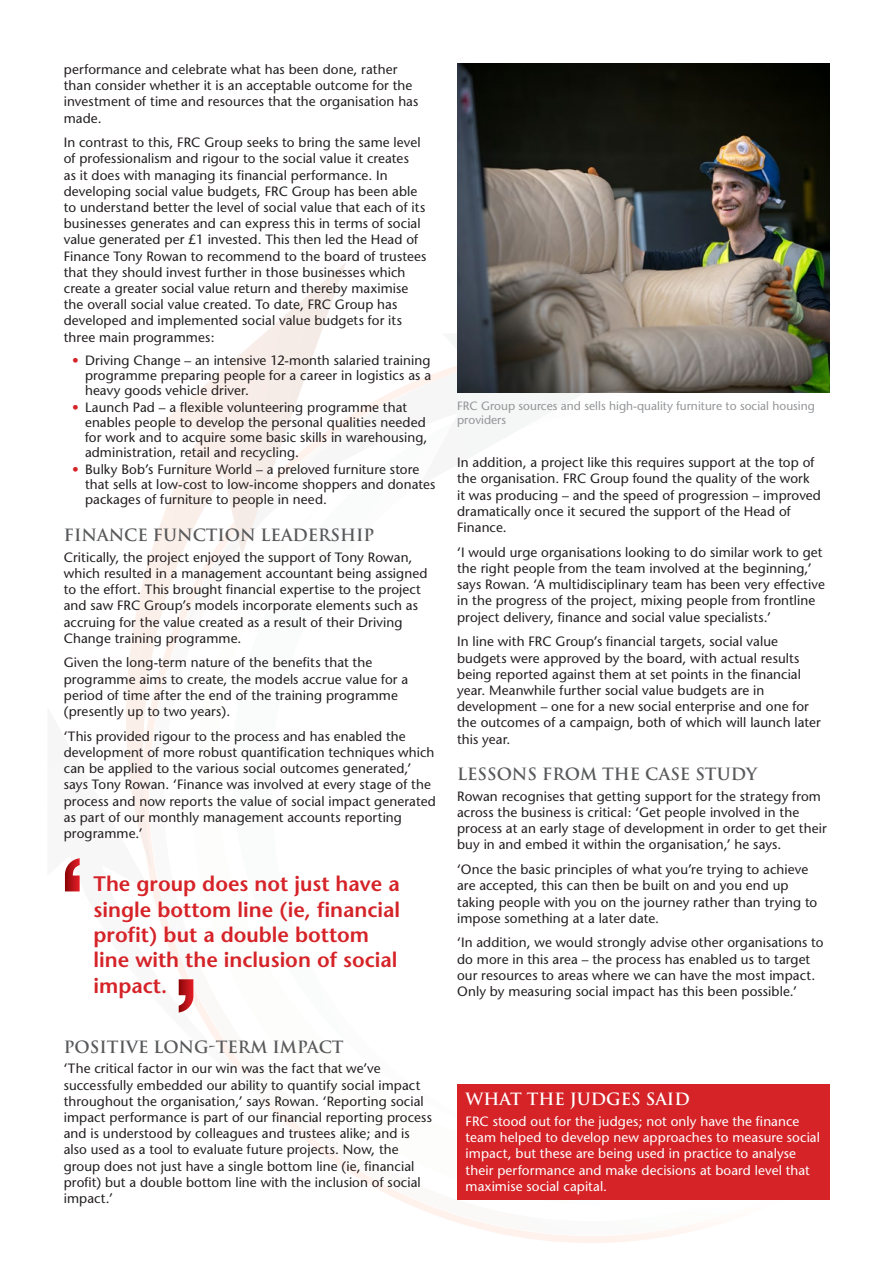
<style>
.page{position:relative;width:893px;height:1263px;background:#fff}
.page>*{position:absolute;margin:0;border:0;box-sizing:border-box;transform-origin:0 0}
.t1{font:600 21px/25.5px "Stone Sans";color:#d52328}
.t2{font:700 16.5px "Trajan";color:#58595b}
.t3{font:700 16.5px "Trajan";color:#fff}
.t4{font:13.5px/16.2px "Stone Sans";letter-spacing:.005em;color:#231f20}
.t5{font:13.5px/16.2px "Stone Sans";letter-spacing:.005em;color:#fff}
.t6{font:12px/14.4px "Stone Sans";color:#939598}
.s1{color:#d52328}
</style>
<div class="page">
<img style="left:198px;top:387px;width:632px;height:848px">
<img style="left:198px;top:1045px;width:92px;height:72px">
<img style="left:198px;top:1030px;width:71px;height:66px">
<svg style="left:346px;top:366px;width:344px;height:315px"></svg>
<svg style="left:145px;top:263px;width:201px;height:610px"></svg>
<img style="left:457px;top:64px;width:372px;height:328px">
<svg style="left:65px;top:858px;width:15px;height:33px"></svg>
<svg style="left:126px;top:576px;width:72px;height:437px"></svg>
<div style="left:457px;top:1084px;width:372px;height:115px;background:#d52328"></div>
<p class="t4" style="left:64px;top:61px;width:356px">performance and celebrate what has been done, rather than consider whether it is an acceptable outcome for the investment of time and resources that the organisation has made.</p>
<p class="t4" style="left:64px;top:134px;width:364px">In contrast to this, FRC Group seeks to bring the same level of professionalism and rigour to the social value it creates<br>as it does with managing its financial performance. In developing social value budgets, FRC Group has been able to understand better the level of social value that each of its businesses generates and can express this in terms of social value generated per £1 invested. This then led the Head of Finance Tony Rowan to recommend to the board of trustees that they should invest further in those businesses which create a greater social value return and thereby maximise the overall social value created. To date, FRC Group has developed and implemented social value budgets for its three main programmes:</p>
<p class="t4" style="left:85px;top:353px;width:348px;line-height:15px;text-align:justify;text-indent:-13px"><span class="s1">•</span> Driving Change – an intensive 12-month salaried training programme preparing people for a career in logistics as a heavy goods vehicle driver.</p>
<p class="t4" style="left:85px;top:400px;width:344px;line-height:15px;text-indent:-13px"><span class="s1">•</span> Launch Pad – a flexible volunteering programme that enables people to develop the personal qualities needed for work and to acquire some basic skills in warehousing, administration, retail and recycling.</p>
<p class="t4" style="left:85px;top:462px;width:352px;line-height:15px;text-indent:-13px"><span class="s1">•</span> Bulky Bob’s Furniture World – a preloved furniture store that sells at low-cost to low-income shoppers and donates packages of furniture to people in need.</p>
<p class="t2" style="left:64px;top:525px;width:312px">FINANCE FUNCTION LEADERSHIP</p>
<p class="t4" style="left:64px;top:549px;width:365px">Critically, the project enjoyed the support of Tony Rowan, which resulted in a management accountant being assigned to the effort. This brought financial expertise to the project and saw FRC Group’s models incorporate elements such as accruing for the value created as a result of their Driving Change training programme.</p>
<p class="t4" style="left:64px;top:655px;width:346px">Given the long-term nature of the benefits that the programme aims to create, the models accrue value for a period of time after the end of the training programme (presently up to two years).</p>
<p class="t4" style="left:64px;top:728px;width:373px">‘This provided rigour to the process and has enabled the development of more robust quantification techniques which can be applied to the various social outcomes generated,’ says Tony Rowan. ‘Finance was involved at every stage of the process and now reports the value of social impact generated as part of our monthly management accounts reporting programme.’</p>
<h1 class="t1" style="left:94px;top:871px;width:308px">The group does not just have a single bottom line (ie, financial profit) but a double bottom line with the inclusion of social impact.</h1>
<p class="t2" style="left:64px;top:1037px;width:281px">POSITIVE LONG-TERM IMPACT</p>
<p class="t4" style="left:64px;top:1061px;width:370px">‘The critical factor in our win was the fact that we’ve successfully embedded our ability to quantify social impact throughout the organisation,’ says Rowan. ‘Reporting social impact performance is part of our financial reporting process and is understood by colleagues and trustees alike; and is also used as a tool to evaluate future projects. Now, the group does not just have a single bottom line (ie, financial profit) but a double bottom line with the inclusion of social impact.’</p>
<p class="t6" style="left:457px;top:398px;width:359px">FRC Group sources and sells high-quality furniture to social housing providers</p>
<p class="t4" style="left:457px;top:454px;width:365px">In addition, a project like this requires support at the top of the organisation. FRC Group found the quality of the work<br>it was producing – and the speed of progression – improved dramatically once it secured the support of the Head of Finance.</p>
<p class="t4" style="left:457px;top:544px;width:369px">‘I would urge organisations looking to do similar work to get the right people from the team involved at the beginning,’ says Rowan. ‘A multidisciplinary team has been very effective in the progress of the project, mixing people from frontline project delivery, finance and social value specialists.’</p>
<p class="t4" style="left:457px;top:633px;width:365px">In line with FRC Group’s financial targets, social value budgets were approved by the board, with actual results being reported against them at set points in the financial year. Meanwhile further social value budgets are in development – one for a new social enterprise and one for the outcomes of a campaign, both of which will launch later this year.</p>
<p class="t2" style="left:457px;top:764px;width:302px">LESSONS FROM THE CASE STUDY</p>
<p class="t4" style="left:457px;top:788px;width:371px">Rowan recognises that getting support for the strategy from across the business is critical: ‘Get people involved in the process at an early stage of development in order to get their buy in and embed it within the organisation,’ he says.</p>
<p class="t4" style="left:457px;top:861px;width:362px">‘Once the basic principles of what you’re trying to achieve are accepted, this can then be built on and you end up taking people with you on the journey rather than trying to impose something at a later date.</p>
<p class="t4" style="left:457px;top:935px;width:368px">‘In addition, we would strongly advise other organisations to do more in this area – the process has enabled us to target our resources to areas where we can have the most impact.<br>Only by measuring social impact has this been possible.’</p>
<p class="t3" style="left:466px;top:1089px;width:226px">WHAT THE JUDGES SAID</p>
<p class="t5" style="left:466px;top:1113px;width:356px">FRC stood out for the judges; not only have the finance team helped to develop new approaches to measure social impact, but these are being used in practice to analyse their performance and make decisions at board level that maximise social capital.</p>
</div>
